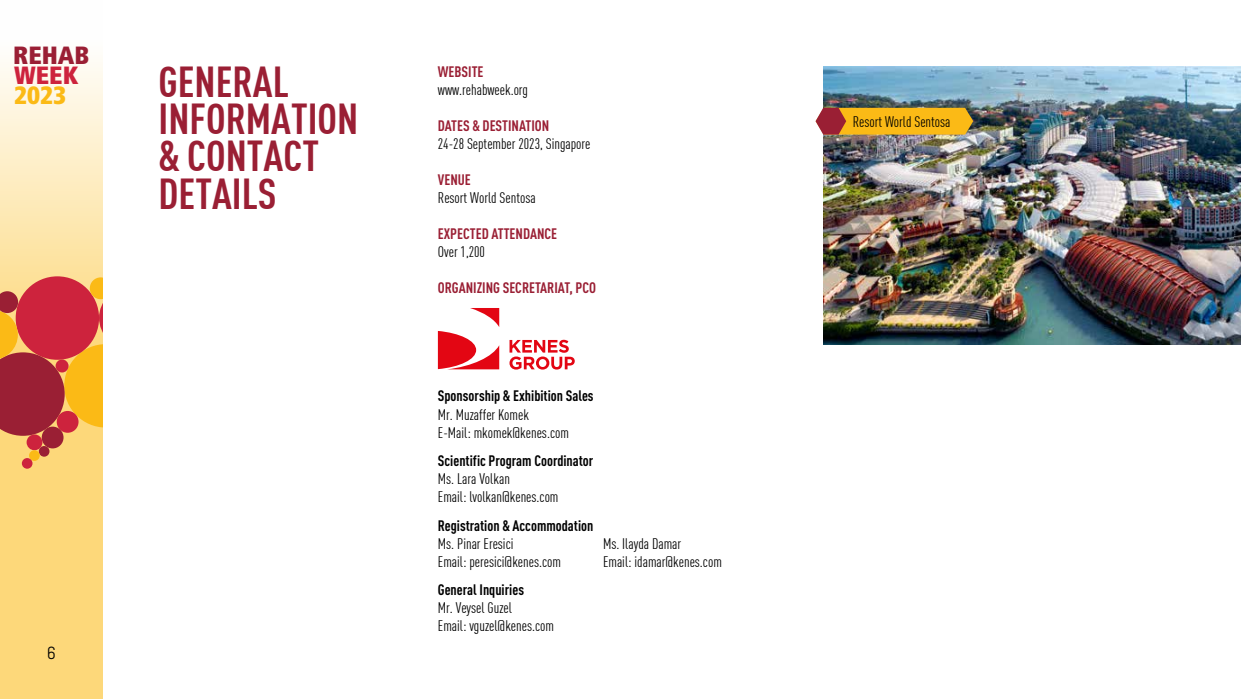
<style>
.page{position:relative;width:1241px;height:699px;background:#fff}
.page>*{position:absolute;margin:0;border:0;box-sizing:border-box;transform-origin:0 0}
.t1{font:700 42.38px/37.2px "DIN Condens";color:#9a1f34}
.t2{font:900 condensed 24.88px "Frutiger LT Std";color:#9a1f34}
.t3{font:900 condensed 24.88px "Frutiger LT Std";color:#cd233d}
.t4{font:900 condensed 24.88px "Frutiger LT Std";color:#fbba16}
.t5{font:17.5px "Abel";color:#000}
.t6{font:15px/18px "DIN Condens";color:#000}
.t7{font:700 15px "DIN Cond";color:#000}
.t8{font:700 15px "DIN Cond";color:#9a1f34}
</style>
<div class="page">
<svg style="left:0;top:62px;width:102px;height:636px;background:#fde19c"></svg>
<svg style="left:0;top:277px;width:102px;height:158px;background:#cc583a"></svg>
<div style="left:57px;top:410px;width:21px;height:22px;background:#cd233d;border-radius:50%"></div>
<div style="left:42px;top:426px;width:21px;height:22px;background:#9a1f34;border-radius:50%"></div>
<div style="left:27px;top:434px;width:15px;height:16px;background:#cd233d;border-radius:50%"></div>
<div style="left:39px;top:445px;width:10px;height:11px;background:#9a1f34;border-radius:50%"></div>
<div style="left:29px;top:450px;width:11px;height:10px;background:#fbba16;border-radius:50%"></div>
<div style="left:22px;top:457px;width:10px;height:11px;background:#cd233d;border-radius:50%"></div>
<div style="left:56px;top:359px;width:13px;height:13px;background:#cd233d;border-radius:50%"></div>
<img style="left:823px;top:66px;width:417px;height:278px">
<svg style="left:815px;top:108px;width:158px;height:26px;background:#e8a222"></svg>
<svg style="left:438px;top:308px;width:136px;height:61px"></svg>
<h2 class="t2" style="left:13px;top:40px;width:77px">REHAB</h2>
<h2 class="t3" style="left:14px;top:60px;width:66px">WEEK</h2>
<h2 class="t4" style="left:14px;top:80px;width:53px">2023</h2>
<p class="t5" style="left:47px;top:641px;width:10px">6</p>
<h1 class="t1" style="left:158px;top:62px;width:201px">GENERAL<br>INFORMATION &amp; CONTACT<br>DETAILS</h1>
<p class="t8" style="left:438px;top:62px;width:47px">WEBSITE</p>
<p class="t6" style="left:438px;top:81px;width:92px">www.rehabweek.org</p>
<p class="t8" style="left:438px;top:116px;width:113px">DATES &amp; DESTINATION</p>
<p class="t6" style="left:438px;top:135px;width:154px">24-28 September 2023, Singapore</p>
<p class="t8" style="left:438px;top:170px;width:34px">VENUE</p>
<p class="t6" style="left:438px;top:189px;width:99px">Resort World Sentosa</p>
<p class="t8" style="left:438px;top:224px;width:121px">EXPECTED ATTENDANCE</p>
<p class="t6" style="left:438px;top:243px;width:49px">Over 1,200</p>
<p class="t8" style="left:438px;top:278px;width:160px">ORGANIZING SECRETARIAT, PCO</p>
<p class="t7" style="left:438px;top:386px;width:157px">Sponsorship &amp; Exhibition Sales</p>
<p class="t6" style="left:438px;top:405px;width:132px">Mr. Muzaffer Komek<br>E-Mail: mkomek@kenes.com</p>
<p class="t7" style="left:438px;top:451px;width:157px">Scientific Program Coordinator</p>
<p class="t6" style="left:438px;top:469px;width:122px">Ms. Lara Volkan<br>Email: lvolkan@kenes.com</p>
<p class="t7" style="left:438px;top:515px;width:157px">Registration &amp; Accommodation</p>
<p class="t6" style="left:438px;top:534px;width:77px">Ms. Pinar Eresici</p>
<p class="t6" style="left:603px;top:534px;width:80px">Ms. Ilayda Damar</p>
<p class="t6" style="left:438px;top:552px;width:125px">Email: peresici@kenes.com</p>
<p class="t6" style="left:603px;top:552px;width:120px">Email: idamar@kenes.com</p>
<p class="t7" style="left:438px;top:580px;width:88px">General Inquiries</p>
<p class="t6" style="left:438px;top:598px;width:118px">Mr. Veysel Guzel<br>Email: vguzel@kenes.com</p>
<p class="t6" style="left:852px;top:112px;width:99px">Resort World Sentosa</p>
</div>
